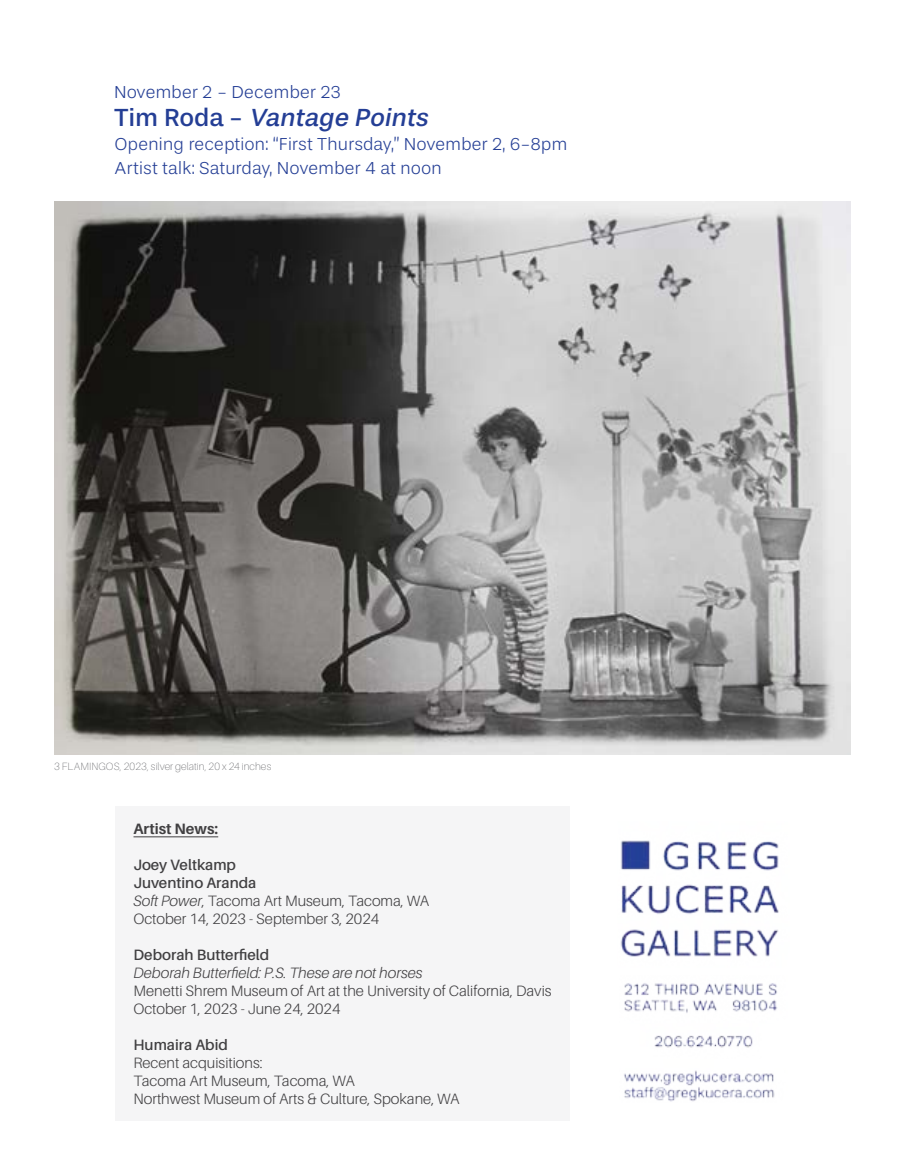
<style>
.page{position:relative;width:905px;height:1175px;background:#fff}
.page>*{position:absolute;margin:0;border:0;box-sizing:border-box;transform-origin:0 0}
.t1{font:italic 25.5px "Stevie Sans";color:#243e95}
.t2{font:300 18px/24px "Stevie Sans";letter-spacing:-.01em;color:#243e95}
.t3{font:300 15px/18px "Aileron";color:#414042}
.t4{font:italic 300 15px "Aileron";color:#414042}
.t5{font:600 15px "Aileron";color:#414042}
.t6{font:700 15px "Aileron";color:#414042}
.t7{font:100 10.5px "Aileron";letter-spacing:.01em;color:#6d6e71}
.s1{font-style:normal}
.s2{font-weight:600}
.s3{font-style:italic}
</style>
<div class="page">
<img style="left:54px;top:201px;width:796px;height:553px">
<div style="left:114px;top:806px;width:455px;height:314px;background:#f5f5f6"></div>
<img style="left:620px;top:840px;width:159px;height:117px">
<img style="left:624px;top:983px;width:153px;height:119px">
<hr style="left:133px;top:836px;width:85px;height:1px;background:#414042">
<p class="t2" style="left:114px;top:80px;width:228px">November 2 - December 23</p>
<h1 class="t1" style="left:114px;top:102px;width:320px"><span class="s1">T i m R o d a -</span> Vantage Points</h1>
<p class="t2" style="left:114px;top:132px;width:454px">Opening reception: “First Thursday,” November 2, 6-8pm<br>Artist talk: Saturday, November 4 at noon</p>
<p class="t7" style="left:54px;top:760px;width:219px">3 FLAMINGOS, 2023, silver gelatin, 20 x 24 inches</p>
<p class="t6" style="left:133px;top:820px;width:86px">Artist News:</p>
<p class="t3" style="left:133px;top:855px;width:297px"><span class="s2">Joey Veltkamp<br>Juventino Aranda<br></span><span class="s3">Soft Power</span>, Tacoma Art Museum, Tacoma, WA<br>October 14, 2023 - September 3, 2024</p>
<p class="t5" style="left:133px;top:946px;width:137px">Deborah Butterfield</p>
<p class="t4" style="left:133px;top:964px;width:290px">Deborah Butterfield: P.S. These are not horses</p>
<p class="t3" style="left:133px;top:981px;width:419px">Menetti Shrem Museum of Art at the University of California, Davis<br>October 1, 2023 - June 24, 2024</p>
<p class="t5" style="left:133px;top:1036px;width:96px">Humaira Abid</p>
<p class="t3" style="left:133px;top:1053px;width:328px">Recent acquisitions:<br>Tacoma Art Museum, Tacoma, WA<br>Northwest Museum of Arts &amp; Culture, Spokane, WA</p>
</div>
